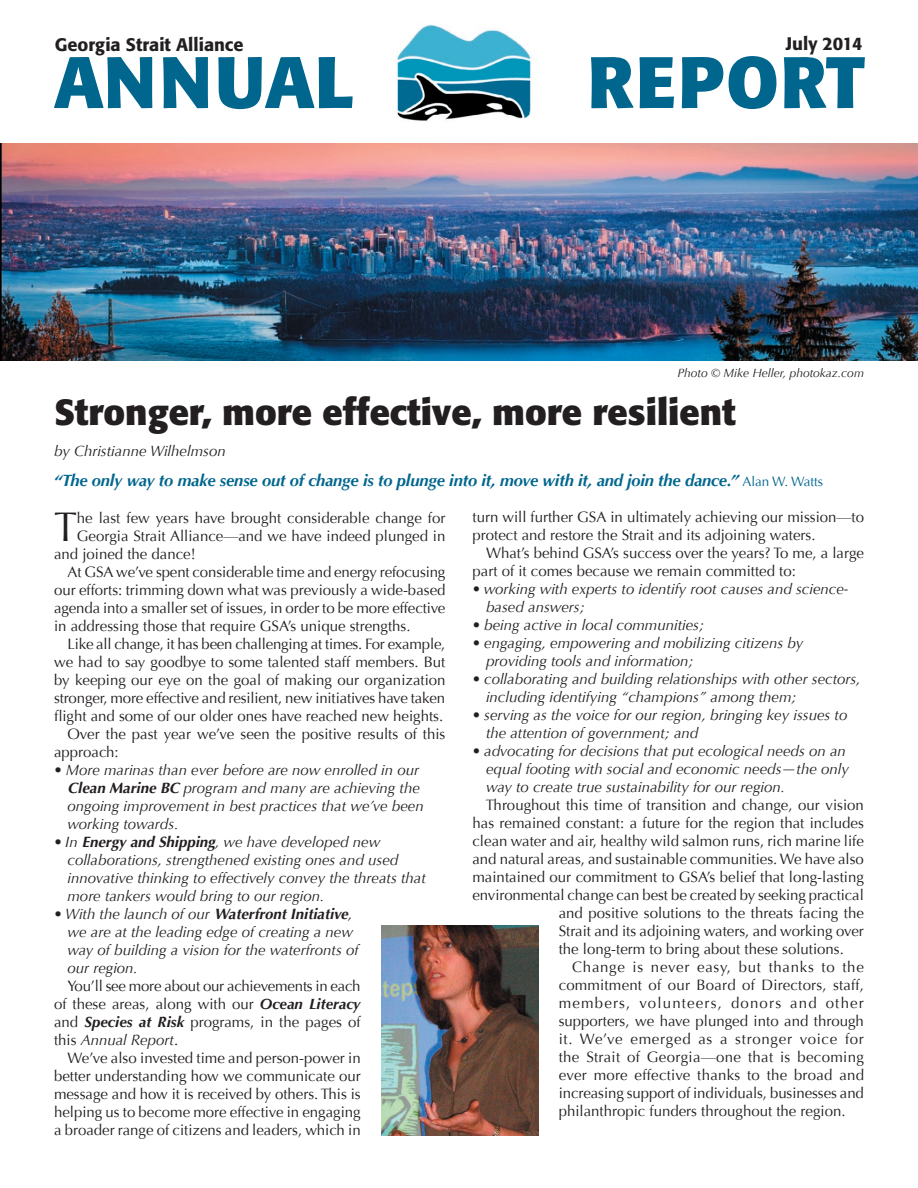
<style>
.page{position:relative;width:918px;height:1188px;background:#fff}
.page>*{position:absolute;margin:0;border:0;box-sizing:border-box;transform-origin:0 0}
.t1{font:700 72px "Formata";letter-spacing:.025em;color:#00668e}
.t2{font:41.25px "Optima";color:#231f20}
.t3{font:700 36px "Formata";color:#231f20}
.t4{font:500 18px "Formata";color:#231f20}
.t5{font:italic 700 16.5px "Optima";letter-spacing:-.01em;color:#00668e}
.t6{font:15px/18px "Optima";color:#231f20}
.t7{font:italic 15px/18px "Optima";color:#231f20}
.t8{font:15px "Optima";letter-spacing:.02em;color:#231f20}
.t9{font:15px "Optima";letter-spacing:.05em;color:#231f20}
.t10{font:15px "Optima";letter-spacing:.08em;color:#231f20}
.t11{font:15px "Optima";letter-spacing:.045em;color:#231f20}
.t12{font:italic 12px "Optima";color:#231f20}
.s1{font-weight:400;font-style:normal;font-size:13.5px}
.s2{font-weight:700}
.s3{font-weight:700;font-style:italic}
.s4{font-style:italic}
</style>
<div class="page">
<img style="left:397px;top:25px;width:134px;height:96px">
<img style="left:0;top:143px;width:918px;height:218px">
<img style="left:381px;top:926px;width:157px;height:210px">
<p class="t4" style="left:55px;top:34px;width:190px">Georgia Strait Alliance</p>
<p class="t4" style="left:786px;top:33px;width:78px">July 2014</p>
<h1 class="t1" style="left:54px;top:37px;width:301px">ANNUAL</h1>
<h1 class="t1" style="left:588px;top:37px;width:279px">REPORT</h1>
<p class="t12" style="left:678px;top:366px;width:188px">Photo © Mike Heller, photokaz.com</p>
<h3 class="t3" style="left:54px;top:390px;width:683px">Stronger, more effective, more resilient</h3>
<p class="t5" style="left:54px;top:471px;width:771px">“The only way to make sense out of change is to plunge into it, move with it, and join the dance.” <span class="s1">Alan W. Watts</span></p>
<p class="t7" style="left:54px;top:442px;width:173px">by Christianne Wilhelmson</p>
<h2 class="t2" style="left:54px;top:503px;width:24px">T</h2>
<p class="t6" style="left:77px;top:509px;width:370px">he last few years have brought considerable change for</p>
<p class="t6" style="left:77px;top:527px;width:370px">Georgia Strait Alliance—and we have indeed plunged in</p>
<p class="t6" style="left:54px;top:545px;width:143px">and joined the dance!</p>
<p class="t6" style="left:68px;top:563px;width:379px">At GSA we’ve spent considerable time and energy refocusing</p>
<p class="t6" style="left:54px;top:581px;width:393px">our efforts: trimming down what was previously a wide-based</p>
<p class="t6" style="left:54px;top:599px;width:393px">agenda into a smaller set of issues, in order to be more effective</p>
<p class="t6" style="left:54px;top:617px;width:358px">in addressing those that require GSA’s unique strengths.</p>
<p class="t6" style="left:68px;top:635px;width:379px">Like all change, it has been challenging at times. For example,</p>
<p class="t6" style="left:54px;top:653px;width:393px">we had to say goodbye to some talented staff members. But</p>
<p class="t6" style="left:54px;top:671px;width:393px">by keeping our eye on the goal of making our organization</p>
<p class="t6" style="left:54px;top:689px;width:393px">stronger, more effective and resilient, new initiatives have taken</p>
<p class="t6" style="left:54px;top:707px;width:391px">flight and some of our older ones have reached new heights.</p>
<p class="t6" style="left:68px;top:725px;width:379px">Over the past year we’ve seen the positive results of this</p>
<p class="t6" style="left:54px;top:743px;width:66px">approach:</p>
<p class="t7" style="left:68px;top:761px;width:358px;text-indent:-14px">• More marinas than ever before are now enrolled in our <span class="s2">Clean Marine BC</span> program and many are achieving the ongoing improvement in best practices that we’ve been working towards.</p>
<p class="t7" style="left:68px;top:833px;width:360px;text-indent:-14px">• In <span class="s2">Energy and Shipping</span>, we have developed new collaborations, strengthened existing ones and used innovative thinking to effectively convey the threats that more tankers would bring to our region.</p>
<p class="t7" style="left:68px;top:905px;width:293px;text-indent:-14px">• With the launch of our <span class="s2">Waterfront Initiative</span>, we are at the leading edge of creating a new way of building a vision for the waterfronts of our region.</p>
<p class="t6" style="left:54px;top:977px;width:308px;text-align:justify;text-indent:14px">You’ll see more about our achievements in each of these areas, along with our <span class="s3">Ocean Literacy </span>and <span class="s3">Species at Risk</span> programs, in the pages of this <span class="s4">Annual Report</span>.</p>
<p class="t6" style="left:54px;top:1049px;width:308px;text-align:justify;text-indent:14px">We’ve also invested time and person-power in better understanding how we communicate our message and how it is received by others. This is helping us to become more effective in engaging a broader range of citizens and leaders, which in</p>
<p class="t6" style="left:472px;top:508px;width:393px">turn will further GSA in ultimately achieving our mission—to protect and restore the Strait and its adjoining waters.</p>
<p class="t6" style="left:472px;top:544px;width:393px;text-indent:14px">What’s behind GSA’s success over the years? To me, a large part of it comes because we remain committed to:</p>
<p class="t7" style="left:486px;top:580px;width:364px;text-indent:-14px">• working with experts to identify root causes and science&shy;based answers;</p>
<p class="t7" style="left:472px;top:616px;width:233px">• being active in local communities;</p>
<p class="t7" style="left:486px;top:634px;width:319px;text-indent:-14px">• engaging, empowering and mobilizing citizens by providing tools and information;</p>
<p class="t7" style="left:486px;top:670px;width:376px;text-indent:-14px">• collaborating and building relationships with other sectors, including identifying “champions” among them;</p>
<p class="t7" style="left:486px;top:706px;width:363px;text-indent:-14px">• serving as the voice for our region, bringing key issues to the attention of government; and</p>
<p class="t7" style="left:486px;top:742px;width:364px;text-indent:-14px">• advocating for decisions that put ecological needs on an equal footing with social and economic needs—the only way to create true sustainability for our region.</p>
<p class="t6" style="left:486px;top:796px;width:379px">Throughout this time of transition and change, our vision</p>
<p class="t6" style="left:472px;top:814px;width:393px">has remained constant: a future for the region that includes</p>
<p class="t6" style="left:472px;top:832px;width:393px">clean water and air, healthy wild salmon runs, rich marine life</p>
<p class="t6" style="left:472px;top:850px;width:393px">and natural areas, and sustainable communities. We have also</p>
<p class="t6" style="left:472px;top:868px;width:393px">maintained our commitment to GSA’s belief that long-lasting</p>
<p class="t6" style="left:472px;top:886px;width:393px">environmental change can best be created by seeking practical</p>
<p class="t6" style="left:559px;top:904px;width:307px">and positive solutions to the threats facing the</p>
<p class="t6" style="left:559px;top:922px;width:307px">Strait and its adjoining waters, and working over</p>
<p class="t6" style="left:559px;top:940px;width:287px">the long-term to bring about these solutions.</p>
<p class="t11" style="left:572px;top:958px;width:293px">Change is never easy, but thanks to the</p>
<p class="t6" style="left:559px;top:976px;width:307px">commitment of our Board of Directors, staff,</p>
<p class="t10" style="left:559px;top:994px;width:307px">members, volunteers, donors and other</p>
<p class="t6" style="left:559px;top:1012px;width:307px">supporters, we have plunged into and through</p>
<p class="t9" style="left:559px;top:1030px;width:307px">it. We’ve emerged as a stronger voice for</p>
<p class="t8" style="left:559px;top:1048px;width:307px">the Strait of Georgia—one that is becoming</p>
<p class="t8" style="left:559px;top:1066px;width:307px">ever more effective thanks to the broad and</p>
<p class="t6" style="left:559px;top:1084px;width:307px">increasing support of individuals, businesses and</p>
<p class="t6" style="left:559px;top:1102px;width:288px">philanthropic funders throughout the region.</p>
</div>
